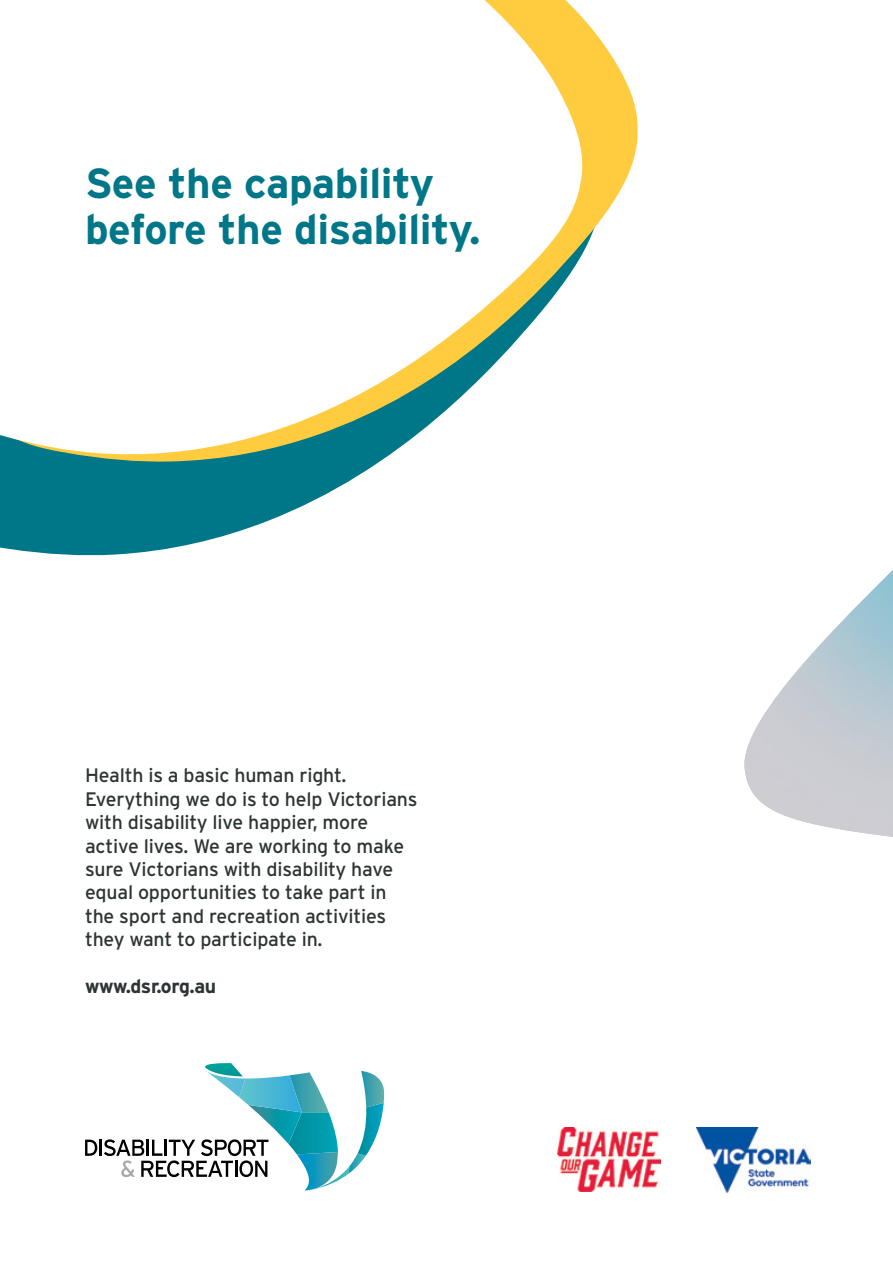
<style>
.page{position:relative;width:893px;height:1263px;background:#fff}
.page>*{position:absolute;margin:0;border:0;box-sizing:border-box;transform-origin:0 0}
.t1{font:700 42px/46.5px "Interstate";letter-spacing:-.01em;color:#078}
.t2{font:19.5px/23.4px "Interstate";letter-spacing:-.01em;color:#2e3333}
.t3{font:700 19.5px "Interstate";letter-spacing:-.02em;color:#2e3333}
</style>
<div class="page">
<svg style="left:0;top:462px;width:379px;height:94px;fill:#078"></svg>
<svg style="left:0;top:19px;width:638px;height:443px"></svg>
<svg style="left:0;top:0;width:584px;height:457px"></svg>
<img style="left:744px;top:570px;width:149px;height:267px">
<svg style="left:85px;top:1140px;width:12px;height:16px"></svg>
<hr style="left:99px;top:1140px;width:3px;height:16px;background:#000">
<svg style="left:104px;top:1063px;width:280px;height:127px"></svg>
<img style="left:558px;top:1127px;width:103px;height:65px">
<img style="left:696px;top:1127px;width:114px;height:65px">
<h1 class="t1" style="left:85px;top:160px;width:397px">See the capability before the disability.</h1>
<p class="t2" style="left:85px;top:764px;width:334px">Health is a basic human right.<br>Everything we do is to help Victorians with disability live happier, more active lives. We are working to make sure Victorians with disability have equal opportunities to take part in the sport and recreation activities they want to participate in.</p>
<p class="t3" style="left:85px;top:975px;width:133px">www.dsr.org.au</p>
</div>
